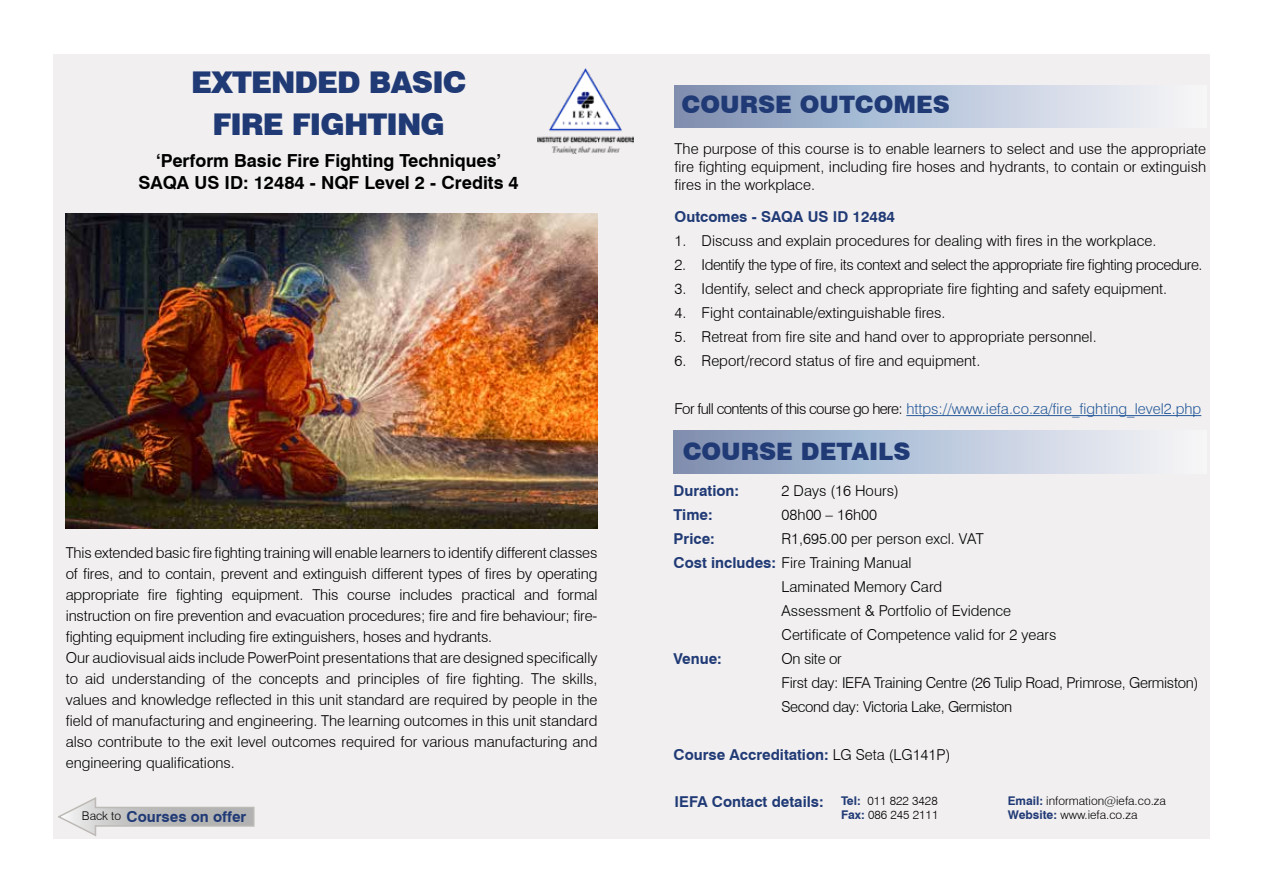
<style>
.page{position:relative;width:1263px;height:893px;background:#fff}
.page>*{position:absolute;margin:0;border:0;box-sizing:border-box;transform-origin:0 0}
.t1{font:900 30px/42px "Swiss 721 BT";letter-spacing:-.03em;color:#203a76;text-align:center}
.t2{font:900 24px "Swiss 721 BT";color:#203a76}
.t3{font:700 18px/21.6px "Swiss 721 BT";color:#000;text-align:center}
.t4{font:300 15px/21px "Swiss 721 BT";color:#000;text-align:justify}
.t5{font:700 15px "Swiss 721 BT";color:#203a76}
.t6{font:300 15px/24px "Swiss 721 BT";letter-spacing:-.02em;color:#000}
.t7{font:300 15px "Swiss 721 BT";letter-spacing:-.04em;color:#275b9b}
.t8{font:300 15px "Swiss 721 BT";letter-spacing:-.03em;color:#000}
.t9{font:300 12px/14.4px "Swiss 721 BT";color:#000}
.s1{font-weight:300;font-size:12px;color:#000}
.s2{color:#000}
.s3{font-weight:700;color:#203a76}
.s4{font-weight:300;color:#000}
</style>
<div class="page">
<div style="left:53px;top:54px;width:1157px;height:785px;background:#f1efef"></div>
<img style="left:66px;top:214px;width:531px;height:314px">
<div style="left:674px;top:85px;width:532px;height:43px;background:linear-gradient(to right,#7c92b6,#f8fafd)"></div>
<div style="left:673px;top:431px;width:533px;height:42px;background:linear-gradient(to right,#7c92b6,#f9fafd)"></div>
<hr style="left:906px;top:415px;width:295px;height:1px;background:#275b9b">
<img style="left:538px;top:69px;width:95px;height:85px">
<svg style="left:58px;top:797px;width:197px;height:39px"></svg>
<h1 class="t1" style="left:191px;top:61px;width:277px">EXTENDED BASIC<br>FIRE FIGHTING</h1>
<p class="t3" style="left:138px;top:149px;width:382px">‘Perform Basic Fire Fighting Techniques’<br>SAQA US ID: 12484 - NQF Level 2 - Credits 4</p>
<p class="t4" style="left:66px;top:542px;width:533px;text-align:left">This extended basic fire fighting training will enable learners to identify different classes of fires, and to contain, prevent and extinguish different types of fires by operating appropriate fire fighting equipment. This course includes practical and formal instruction on fire prevention and evacuation procedures; fire and fire behaviour; fire&shy;fighting equipment including fire extinguishers, hoses and hydrants.<br>Our audiovisual aids include PowerPoint presentations that are designed specifically to aid understanding of the concepts and principles of fire fighting. The skills, values and knowledge reflected in this unit standard are required by people in the field of manufacturing and engineering. The learning outcomes in this unit standard also contribute to the exit level outcomes required for various manufacturing and engineering qualifications.</p>
<p class="t5" style="left:82px;top:806px;width:166px"><span class="s1">Back to</span> Courses on offer</p>
<h2 class="t2" style="left:682px;top:90px;width:270px">COURSE OUTCOMES</h2>
<p class="t4" style="left:675px;top:140px;width:533px;line-height:18px">The purpose of this course is to enable learners to select and use the appropriate fire fighting equipment, including fire hoses and hydrants, to contain or extinguish fires in the workplace.</p>
<p class="t5" style="left:675px;top:206px;width:222px">Outcomes - SAQA US ID 12484</p>
<p class="t4" style="left:675px;top:230px;width:483px">1. Discuss and explain procedures for dealing with fires in the workplace.</p>
<p class="t8" style="left:675px;top:256px;width:529px">2. Identify the type of fire, its context and select the appropriate fire fighting procedure.</p>
<p class="t4" style="left:675px;top:278px;width:494px">3. Identify, select and check appropriate fire fighting and safety equipment.</p>
<p class="t4" style="left:675px;top:302px;width:272px">4. Fight containable/extinguishable fires.</p>
<p class="t4" style="left:675px;top:326px;width:423px">5. Retreat from fire site and hand over to appropriate personnel.</p>
<p class="t4" style="left:675px;top:350px;width:307px">6. Report/record status of fire and equipment.</p>
<p class="t7" style="left:675px;top:400px;width:528px"><span class="s2">For full contents of this course go here:</span> https://www.iefa.co.za/fire_fighting_level2.php</p>
<h2 class="t2" style="left:683px;top:437px;width:229px">COURSE DETAILS</h2>
<p class="t5" style="left:673px;top:480px;width:67px">Duration:</p>
<p class="t4" style="left:781px;top:480px;width:119px">2 Days (16 Hours)</p>
<p class="t5" style="left:673px;top:504px;width:41px">Time:</p>
<p class="t4" style="left:781px;top:504px;width:97px">08h00 – 16h00</p>
<p class="t5" style="left:673px;top:528px;width:43px">Price:</p>
<p class="t4" style="left:781px;top:528px;width:204px">R1,695.00 per person excl. VAT</p>
<p class="t4" style="left:673px;top:552px;width:239px"><span class="s3">Cost includes:</span> Fire Training Manual</p>
<p class="t4" style="left:781px;top:576px;width:162px">Laminated Memory Card</p>
<p class="t4" style="left:781px;top:600px;width:231px">Assessment &amp; Portfolio of Evidence</p>
<p class="t4" style="left:781px;top:624px;width:276px">Certificate of Competence valid for 2 years</p>
<p class="t5" style="left:673px;top:648px;width:50px">Venue:</p>
<p class="t6" style="left:781px;top:647px;width:418px">On site or<br>First day: IEFA Training Centre (26 Tulip Road, Primrose, Germiston)<br>Second day: Victoria Lake, Germiston</p>
<p class="t5" style="left:673px;top:744px;width:278px">Course Accreditation: <span class="s4">LG Seta (LG141P)</span></p>
<p class="t5" style="left:675px;top:791px;width:265px">IEFA Contact details: <sup>Tel:</sup> <sup>011</sup> <sup>822</sup> <sup>3428</sup></p>
<p class="t9" style="left:841px;top:808px;width:99px"><span class="s3">Fax:</span> 086 245 2111</p>
<p class="t9" style="left:1008px;top:793px;width:160px"><span class="s3">Email:</span> information@iefa.co.za<br><span class="s3">Website:</span> www.iefa.co.za</p>
</div>
